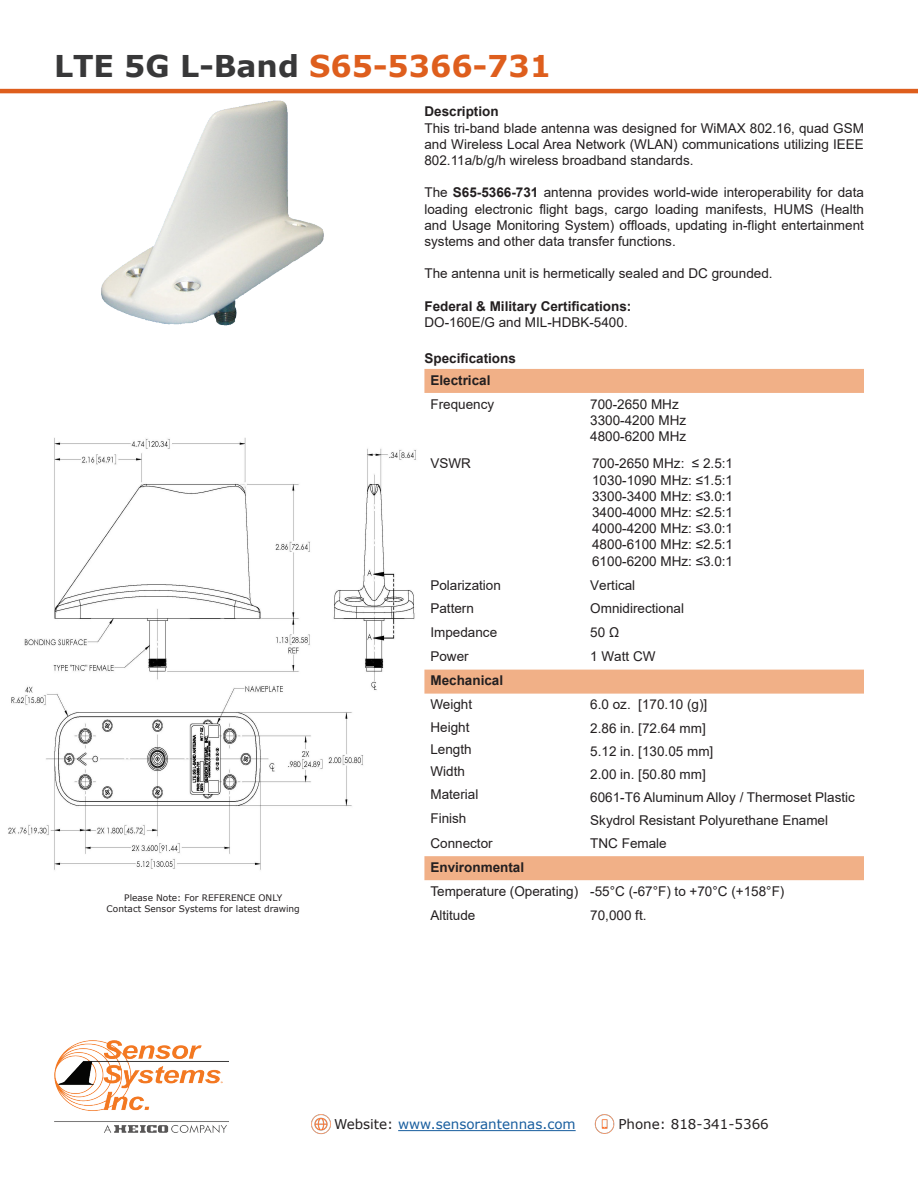
<style>
.page{position:relative;width:918px;height:1188px;background:#fff}
.page>*{position:absolute;margin:0;border:0;box-sizing:border-box;transform-origin:0 0}
.t1{font:700 30px "Verdana";color:#de5e1d}
.t2{font:13.5px/16.2px "Arial";color:#231f20;text-align:justify}
.t3{font:700 13.5px "Arial";color:#231f20}
.t4{font:13.5px "Verdana";color:#175d9e}
.t5{font:13.5px "Verdana";color:#231f20}
.t6{font:9px/10.8px "Verdana";color:#231f20;text-align:center}
.s1{color:#383839}
.s2{font-weight:700}
.s3{font-style:inherit}
.s4{color:#231f20}
</style>
<div class="page">
<hr style="left:0;top:89px;width:918px;height:4px;background:#de5e1d">
<img style="left:55px;top:1041px;width:174px;height:91px">
<hr style="left:398px;top:1130px;width:178px;height:1px;background:#175d9e">
<img style="left:311px;top:1114px;width:20px;height:21px">
<img style="left:594px;top:1114px;width:21px;height:20px">
<svg style="left:424px;top:369px;width:440px;height:512px"></svg>
<img style="left:101px;top:100px;width:223px;height:226px">
<img style="left:8px;top:437px;width:408px;height:433px">
<p class="t1" style="left:54px;top:45px;width:499px"><span class="s1">LTE 5G L-Band</span> S65-5366-731</p>
<p class="t3" style="left:424px;top:102px;width:76px">Description</p>
<p class="t2" style="left:424px;top:120px;width:441px">This tri-band blade antenna was designed for WiMAX 802.16, quad GSM and Wireless Local Area Network (WLAN) communications utilizing IEEE 802.11a/b/g/h wireless broadband standards.</p>
<p class="t2" style="left:424px;top:184px;width:441px">The <span class="s2">S65-5366-731</span> antenna provides world-wide interoperability for data loading electronic flight bags, cargo loading manifests, HUMS (Health and Usage Monitoring System) offloads, updating in-flight entertainment systems and other data transfer functions.</p>
<p class="t2" style="left:424px;top:265px;width:350px">The antenna unit is hermetically sealed and DC grounded.</p>
<p class="t3" style="left:424px;top:296px;width:209px">Federal &amp; Military Certifications:</p>
<p class="t2" style="left:424px;top:314px;width:205px">DO-160E/G and MIL-HDBK-5400.</p>
<p class="t3" style="left:424px;top:349px;width:93px">Specifications</p>
<p class="t3" style="left:430px;top:371px;width:62px">Electrical</p>
<p class="t2" style="left:430px;top:396px;width:65px">Frequency</p>
<p class="t2" style="left:590px;top:396px;width:98px;text-align:left">700-2650 MHz<br>3300-4200 MHz<br>4800-6200 MHz</p>
<p class="t2" style="left:592px;top:455px;width:142px">700-2650 MHz: ≤ 2.5:1<br>1030-1090 MHz: ≤1.5:1<br>3300-3400 MHz: ≤3.0:1<br>3400-4000 MHz: ≤2.5:1<br>4000-4200 MHz: ≤3.0:1<br>4800-6100 MHz: ≤2.5:1<br>6100-6200 MHz: ≤3.0:1</p>
<p class="t2" style="left:590px;top:574px;width:95px;line-height:23.7px;text-align:left">Vertical<br>Omnidirectional<br>50 Ω<br>1 Watt CW</p>
<p class="t2" style="left:430px;top:455px;width:42px">VSWR</p>
<p class="t2" style="left:430px;top:577px;width:72px">Polarization</p>
<p class="t2" style="left:430px;top:600px;width:45px">Pattern</p>
<p class="t2" style="left:430px;top:624px;width:68px">Impedance</p>
<p class="t2" style="left:430px;top:648px;width:40px">Power</p>
<p class="t6" style="left:107px;top:892px;width:195px">Please Note: For REFERENCE ONLY<br>Contact Sensor Systems for latest drawing</p>
<p class="t3" style="left:430px;top:671px;width:74px">Mechanical</p>
<p class="t2" style="left:430px;top:697px;width:43px">Weight</p>
<p class="t2" style="left:430px;top:741px;width:43px">Length</p>
<p class="t2" style="left:430px;top:764px;width:36px">Width</p>
<p class="t2" style="left:430px;top:786px;width:50px">Material</p>
<p class="t2" style="left:430px;top:810px;width:38px">Finish</p>
<p class="t2" style="left:430px;top:835px;width:64px">Connector</p>
<p class="t2" style="left:430px;top:719px;width:41px">Height</p>
<p class="t2" style="left:590px;top:693px;width:266px;line-height:23.1px;text-align:left">6.0 oz. <span class="s3">[170.10 (g)]<br></span>2.86 in. [72.64 mm]<br>5.12 in. [130.05 mm]<br>2.00 in. [50.80 mm]<br>6061-T6 Aluminum Alloy / Thermoset Plastic<br>Skydrol Resistant Polyurethane Enamel<br>TNC Female</p>
<p class="t3" style="left:430px;top:858px;width:95px">Environmental</p>
<p class="t2" style="left:430px;top:883px;width:149px">Temperature (Operating)</p>
<p class="t2" style="left:590px;top:883px;width:196px">-55°C (-67°F) to +70°C (+158°F)</p>
<p class="t2" style="left:430px;top:907px;width:47px">Altitude</p>
<p class="t2" style="left:590px;top:907px;width:58px">70,000 ft.</p>
<p class="t4" style="left:334px;top:1115px;width:243px"><span class="s4">Website:</span> www.sensorantennas.com</p>
<p class="t5" style="left:618px;top:1115px;width:152px">Phone: 818-341-5366</p>
</div>
